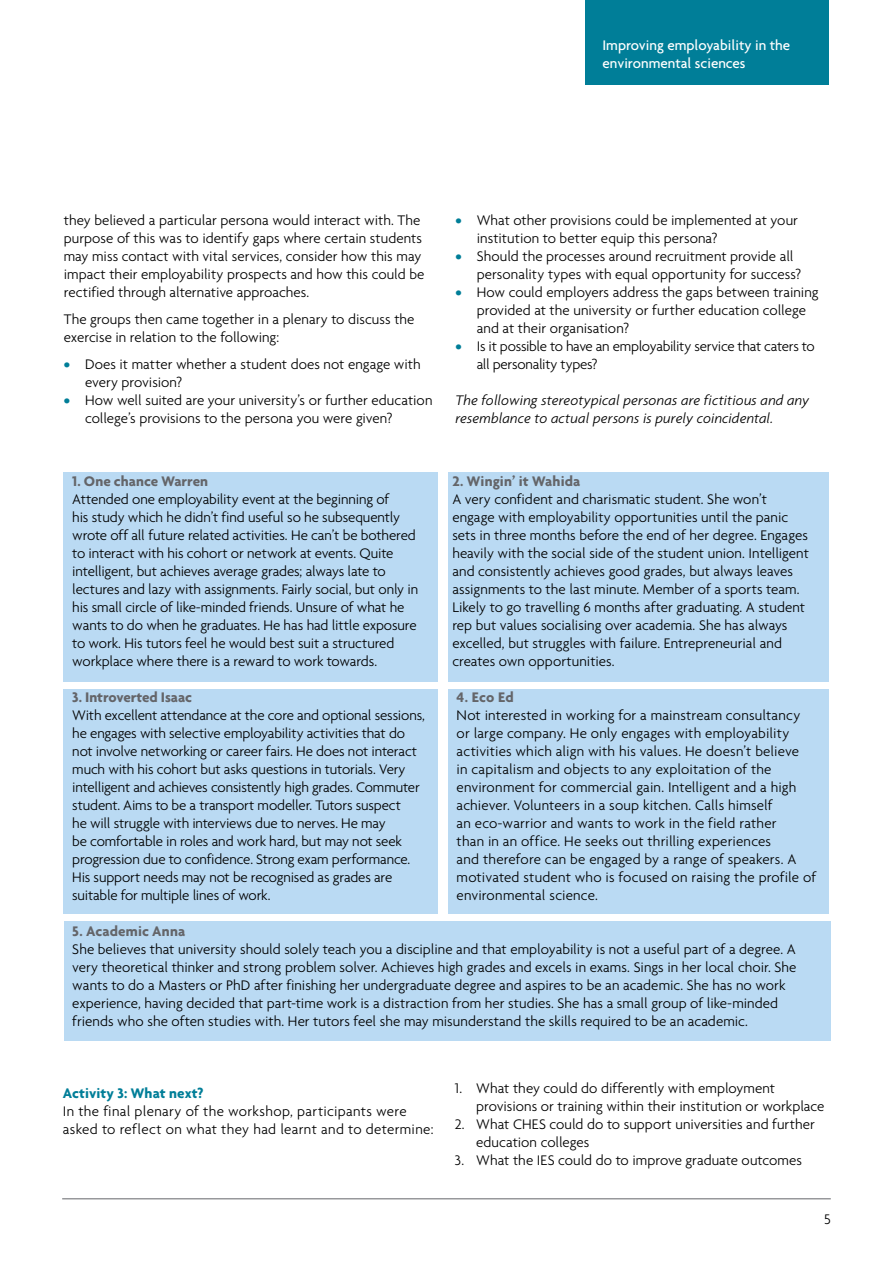
<style>
.page{position:relative;width:893px;height:1263px;background:#fff}
.page>*{position:absolute;margin:0;border:0;box-sizing:border-box;transform-origin:0 0}
.t1{font:300 15px/18px "Agenda";color:#000}
.t2{font:italic 300 15px/18px "Agenda";letter-spacing:.005em;color:#000}
.t3{font:300 15px/18px "Agenda";letter-spacing:.025em;color:#000}
.t4{font:300 15px/18px "Agenda";letter-spacing:-.02em;color:#000}
.t5{font:700 15px "Agenda";color:#646569}
.t6{font:500 15px/18px "Agenda";color:#fff}
.t7{font:700 15px "Agenda";letter-spacing:.01em;color:#007e98}
.s1{font-weight:700;color:#007e98}
</style>
<div class="page">
<div style="left:64px;top:472px;width:374px;height:210px;background:#badaf3"></div>
<div style="left:448px;top:472px;width:381px;height:210px;background:#badaf3"></div>
<div style="left:64px;top:689px;width:374px;height:225px;background:#badaf3"></div>
<div style="left:448px;top:689px;width:381px;height:225px;background:#badaf3"></div>
<div style="left:64px;top:922px;width:766px;height:119px;background:#badaf3"></div>
<div style="left:585px;top:0;width:244px;height:85px;background:#007e98"></div>
<hr style="left:62px;top:1198px;width:769px;height:1px;background:#646569">
<p class="t6" style="left:602px;top:36px;width:189px">Improving employability in the environmental sciences</p>
<p class="t1" style="left:64px;top:211px;width:362px">they believed a particular persona would interact with. The purpose of this was to identify gaps where certain students may miss contact with vital services, consider how this may impact their employability prospects and how this could be rectified through alternative approaches.</p>
<p class="t1" style="left:64px;top:310px;width:352px">The groups then came together in a plenary to discuss the exercise in relation to the following:</p>
<p class="t1" style="left:85px;top:354px;width:337px;text-indent:-21px"><span class="s1">•</span> Does it matter whether a student does not engage with every provision?</p>
<p class="t1" style="left:85px;top:390px;width:349px;text-indent:-21px"><span class="s1">•</span> How well suited are your university’s or further education college’s provisions to the persona you were given?</p>
<p class="t5" style="left:72px;top:472px;width:137px">1. One chance Warren</p>
<p class="t1" style="left:72px;top:490px;width:348px">Attended one employability event at the beginning of<br>his study which he didn’t find useful so he subsequently wrote off all future related activities. He can’t be bothered to interact with his cohort or network at events. Quite intelligent, but achieves average grades; always late to lectures and lazy with assignments. Fairly social, but only in his small circle of like-minded friends. Unsure of what he wants to do when he graduates. He has had little exposure to work. His tutors feel he would best suit a structured workplace where there is a reward to work towards.</p>
<p class="t5" style="left:72px;top:688px;width:121px">3. Introverted Isaac</p>
<p class="t1" style="left:72px;top:706px;width:354px">With excellent attendance at the core and optional sessions, he engages with selective employability activities that do not involve networking or career fairs. He does not interact much with his cohort but asks questions in tutorials. Very intelligent and achieves consistently high grades. Commuter student. Aims to be a transport modeller. Tutors suspect<br>he will struggle with interviews due to nerves. He may<br>be comfortable in roles and work hard, but may not seek progression due to confidence. Strong exam performance.<br>His support needs may not be recognised as grades are suitable for multiple lines of work.</p>
<p class="t1" style="left:477px;top:211px;width:323px;text-indent:-21px"><span class="s1">•</span> What other provisions could be implemented at your institution to better equip this persona?</p>
<p class="t1" style="left:477px;top:247px;width:326px;text-indent:-21px"><span class="s1">•</span> Should the processes around recruitment provide all personality types with equal opportunity for success?</p>
<p class="t1" style="left:477px;top:283px;width:343px;text-indent:-21px"><span class="s1">•</span> How could employers address the gaps between training provided at the university or further education college and at their organisation?</p>
<p class="t4" style="left:477px;top:337px;width:340px;text-indent:-21px"><span class="s1">•</span> Is it possible to have an employability service that caters to all personality types?</p>
<p class="t2" style="left:455px;top:391px;width:355px">The following stereotypical personas are fictitious and any resemblance to actual persons is purely coincidental.</p>
<p class="t5" style="left:452px;top:472px;width:130px">2. Wingin’ it Wahida</p>
<p class="t1" style="left:452px;top:490px;width:358px">A very confident and charismatic student. She won’t engage with employability opportunities until the panic sets in three months before the end of her degree. Engages heavily with the social side of the student union. Intelligent and consistently achieves good grades, but always leaves assignments to the last minute. Member of a sports team.<br>Likely to go travelling 6 months after graduating. A student rep but values socialising over academia. She has always excelled, but struggles with failure. Entrepreneurial and creates own opportunities.</p>
<p class="t5" style="left:457px;top:688px;width:59px">4. Eco Ed</p>
<p class="t1" style="left:457px;top:706px;width:361px">Not interested in working for a mainstream consultancy or large company. He only engages with employability activities which align with his values. He doesn’t believe<br>in capitalism and objects to any exploitation of the environment for commercial gain. Intelligent and a high achiever. Volunteers in a soup kitchen. Calls himself<br>an eco-warrior and wants to work in the field rather<br>than in an office. He seeks out thrilling experiences<br>and therefore can be engaged by a range of speakers. A motivated student who is focused on raising the profile of environmental science.</p>
<p class="t5" style="left:72px;top:922px;width:115px">5. Academic Anna</p>
<p class="t1" style="left:72px;top:940px;width:726px">She believes that university should solely teach you a discipline and that employability is not a useful part of a degree. A very theoretical thinker and strong problem solver. Achieves high grades and excels in exams. Sings in her local choir. She wants to do a Masters or PhD after finishing her undergraduate degree and aspires to be an academic. She has no work experience, having decided that part-time work is a distraction from her studies. She has a small group of like-minded friends who she often studies with. Her tutors feel she may misunderstand the skills required to be an academic.</p>
<p class="t7" style="left:63px;top:1084px;width:142px">Activity 3: What next?</p>
<p class="t3" style="left:63px;top:1102px;width:372px">In the final plenary of the workshop, participants were asked to reflect on what they had learnt and to determine:</p>
<p class="t1" style="left:476px;top:1079px;width:350px;text-indent:-21px">1. What they could do differently with employment provisions or training within their institution or workplace</p>
<p class="t1" style="left:476px;top:1115px;width:340px;text-indent:-21px">2. What CHES could do to support universities and further education colleges</p>
<p class="t1" style="left:455px;top:1151px;width:349px">3. What the IES could do to improve graduate outcomes</p>
<p class="t1" style="left:824px;top:1210px;width:8px">5</p>
</div>
